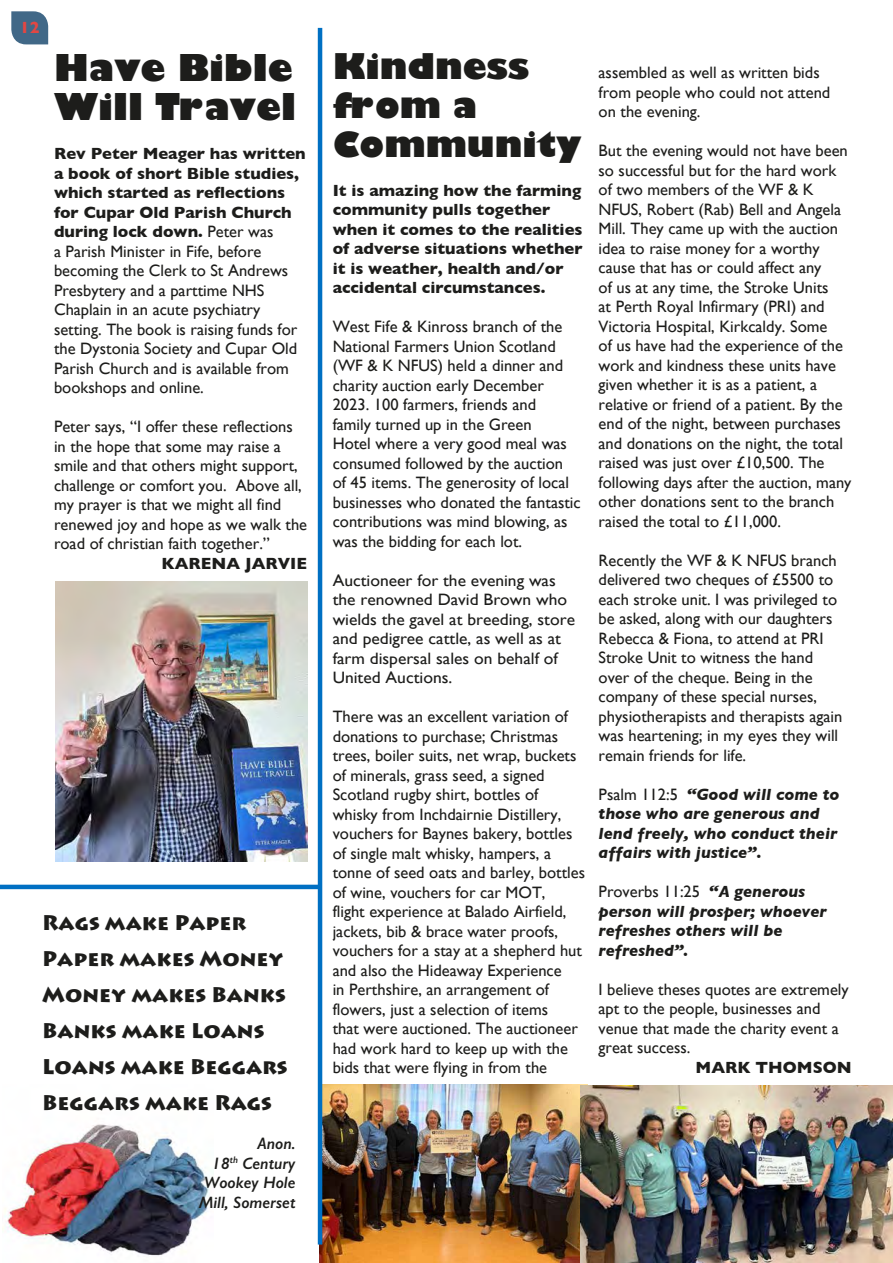
<style>
.page{position:relative;width:893px;height:1263px;background:#fff}
.page>*{position:absolute;margin:0;border:0;box-sizing:border-box;transform-origin:0 0}
.t1{font:800 36px/39px "Gill Sans";color:#1d1d1b}
.t2{font:800 34.5px/39px "Gill Sans";color:#1d1d1b}
.t3{font:900 21px/36px "Lithos Pro";color:#1d1d1b}
.t4{font:16.5px/19.5px "Gill Sans";color:#1d1d1b}
.t5{font:italic 700 16.5px/19.5px "Gill Sans";color:#1d1d1b}
.t6{font:700 16.5px/19.5px "Gill Sans";color:#1d1d1b}
.t7{font:16.5px/19.5px "Gill Sans";color:#1d1d1b;scale:1.06 1}
.t8{font:italic 600 16.5px/19.5px "Gill Sans";color:#1d1d1b;text-align:right}
.t9{font:700 16.5px "Gill Sans";color:#e24743}
.s1{font-weight:700}
.s2{font-weight:400;font-style:normal}
</style>
<div class="page">
<img style="left:3px;top:1124px;width:206px;height:132px">
<img style="left:320px;top:1084px;width:268px;height:179px">
<svg style="left:11px;top:11px;width:37px;height:33px"></svg>
<img style="left:56px;top:582px;width:251px;height:279px">
<img style="left:580px;top:1085px;width:313px;height:178px">
<hr style="left:318px;top:28px;width:4px;height:1216px;background:#0070c3">
<hr style="left:0;top:885px;width:318px;height:4px;background:#0070c3">
<p class="t9" style="left:20px;top:14px;width:21px">12</p>
<h1 class="t1" style="left:54px;top:48px;width:244px">Have Bible<br>Will Travel</h1>
<p class="t4" style="left:54px;top:144px;width:253px"><span class="s1">Rev Peter Meager has written a book of short Bible studies, which started as reflections for Cupar Old Parish Church during lock down.</span> Peter was<br>a Parish Minister in Fife, before becoming the Clerk to St Andrews<br>Presbytery and a parttime NHS<br>Chaplain in an acute psychiatry setting. The book is raising funds for the Dystonia Society and Cupar Old<br>Parish Church and is available from bookshops and online.</p>
<p class="t4" style="left:54px;top:417px;width:255px">Peter says, “I offer these reflections in the hope that some may raise a smile and that others might support, challenge or comfort you. Above all, my prayer is that we might all find renewed joy and hope as we walk the road of christian faith together.”</p>
<p class="t6" style="left:162px;top:553px;width:147px">KARENA JARVIE</p>
<p class="t3" style="left:42px;top:905px;width:247px">Rags make Paper<br>Paper makes Money<br>Money makes Banks<br>Banks make Loans<br>Loans make Beggars<br>Beggars make Rags</p>
<p class="t8" style="left:199px;top:1134px;width:98px">Anon.<br>18<sup>th</sup> Century<br>Wookey Hole<br>Mill, Somerset</p>
<h2 class="t2" style="left:333px;top:46px;width:251px">Kindness from a<br>Community</h2>
<p class="t6" style="left:333px;top:180px;width:251px">It is amazing how the farming community pulls together when it comes to the realities of adverse situations whether it is weather, health and/or accidental circumstances.</p>
<p class="t4" style="left:333px;top:317px;width:250px">West Fife &amp; Kinross branch of the<br>National Farmers Union Scotland (WF &amp; K NFUS) held a dinner and charity auction early December<br>2023. 100 farmers, friends and<br>family turned up in the Green<br>Hotel where a very good meal was consumed followed by the auction<br>of 45 items. The generosity of local businesses who donated the fantastic contributions was mind blowing, as was the bidding for each lot.</p>
<p class="t7" style="left:333px;top:570px;width:230px">Auctioneer for the evening was the renowned David Brown who wields the gavel at breeding, store and pedigree cattle, as well as at farm dispersal sales on behalf of<br>United Auctions.</p>
<p class="t4" style="left:333px;top:707px;width:254px">There was an excellent variation of donations to purchase; Christmas trees, boiler suits, net wrap, buckets of minerals, grass seed, a signed Scotland rugby shirt, bottles of whisky from Inchdairnie Distillery, vouchers for Baynes bakery, bottles of single malt whisky, hampers, a tonne of seed oats and barley, bottles of wine, vouchers for car MOT,<br>flight experience at Balado Airfield, jackets, bib &amp; brace water proofs, vouchers for a stay at a shepherd hut and also the Hideaway Experience<br>in Perthshire, an arrangement of flowers, just a selection of items<br>that were auctioned. The auctioneer had work hard to keep up with the bids that were flying in from the</p>
<p class="t4" style="left:599px;top:63px;width:233px">assembled as well as written bids from people who could not attend on the evening.</p>
<p class="t4" style="left:599px;top:141px;width:254px">But the evening would not have been so successful but for the hard work of two members of the WF &amp; K NFUS, Robert (Rab) Bell and Angela Mill. They came up with the auction idea to raise money for a worthy cause that has or could affect any<br>of us at any time, the Stroke Units<br>at Perth Royal Infirmary (PRI) and Victoria Hospital, Kirkcaldy. Some<br>of us have had the experience of the work and kindness these units have given whether it is as a patient, a relative or friend of a patient. By the end of the night, between purchases and donations on the night, the total raised was just over £10,500. The following days after the auction, many other donations sent to the branch raised the total to £11,000.</p>
<p class="t4" style="left:599px;top:550px;width:245px">Recently the WF &amp; K NFUS branch delivered two cheques of £5500 to each stroke unit. I was privileged to be asked, along with our daughters<br>Rebecca &amp; Fiona, to attend at PRI<br>Stroke Unit to witness the hand over of the cheque. Being in the company of these special nurses, physiotherapists and therapists again was heartening; in my eyes they will remain friends for life.</p>
<p class="t5" style="left:599px;top:784px;width:242px"><span class="s2">Psalm 112:5</span> “Good will come to those who are generous and lend freely, who conduct their affairs with justice”.</p>
<p class="t5" style="left:599px;top:882px;width:230px"><span class="s2">Proverbs 11:25</span> “A generous person will prosper; whoever refreshes others will be refreshed”.</p>
<p class="t4" style="left:599px;top:979px;width:252px">I believe theses quotes are extremely apt to the people, businesses and venue that made the charity event a great success.</p>
<p class="t6" style="left:695px;top:1057px;width:158px">MARK THOMSON</p>
</div>
